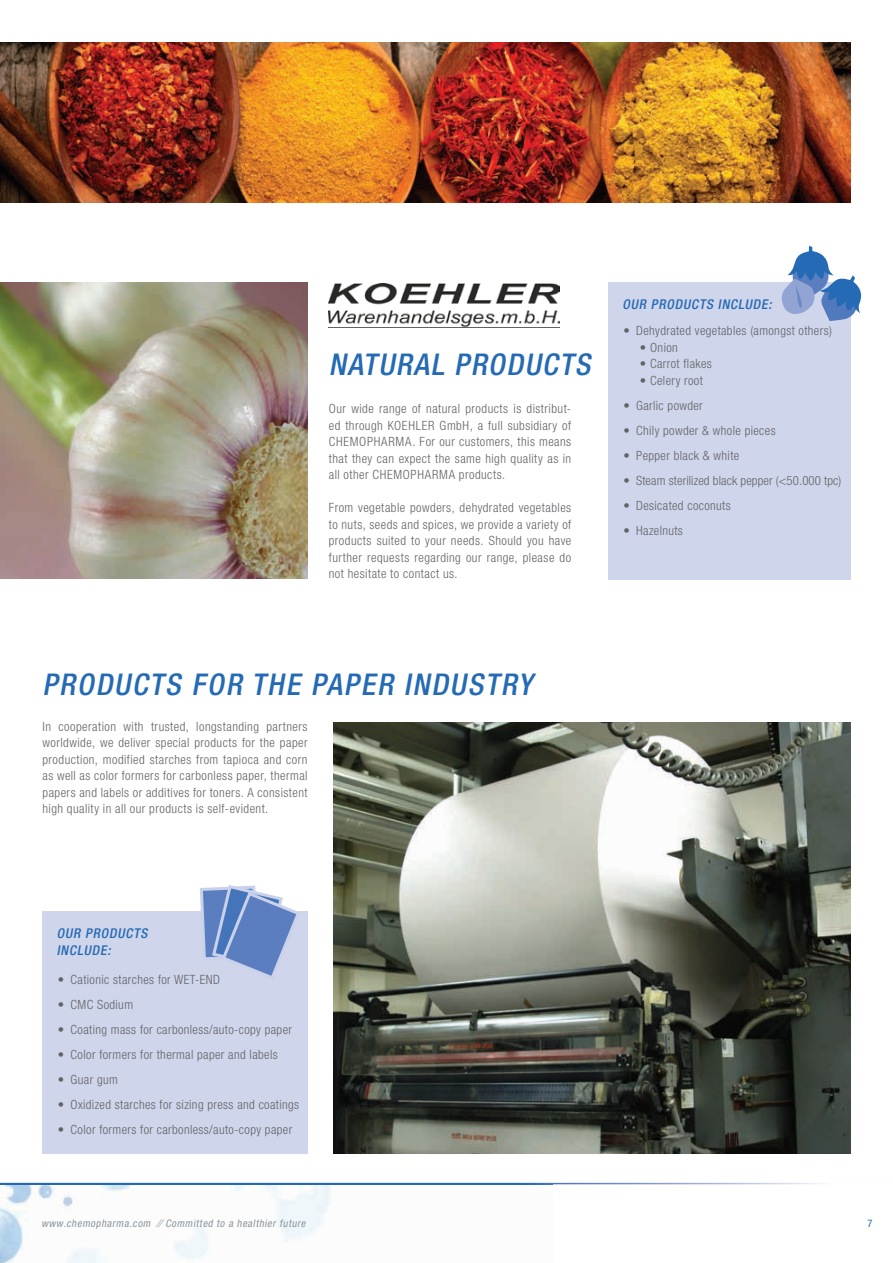
<style>
.page{position:relative;width:893px;height:1263px;background:#fff}
.page>*{position:absolute;margin:0;border:0;box-sizing:border-box;transform-origin:0 0}
.t1{font:italic 500 condensed 30px "Helvetica Neue LT Std";color:#246ab4}
.t2{font:italic 500 condensed 13.5px/16.5px "Helvetica Neue LT Std";color:#246ab4}
.t3{font:300 condensed 12.75px/16.5px "Helvetica Neue LT Std";letter-spacing:.03em;color:#636366;text-align:justify}
.t4{font:300 condensed 12.75px "Helvetica Neue LT Std";letter-spacing:.01em;color:#636366}
.t5{font:italic condensed 10.5px "Helvetica Neue LT Std";color:#89949b}
.t6{font:condensed 10.5px "Helvetica Neue LT Std";color:#246ab4}
</style>
<div class="page">
<img style="left:0;top:1185px;width:330px;height:78px">
<svg style="left:0;top:1183px;width:822px;height:1px"></svg>
<img style="left:0;top:1184px;width:553px;height:1px">
<div style="left:608px;top:282px;width:242px;height:298px;background:#cfd5eb"></div>
<img style="left:0;top:282px;width:308px;height:297px">
<div style="left:43px;top:911px;width:265px;height:243px;background:#cfd5eb"></div>
<svg style="left:200px;top:885px;width:96px;height:91px"></svg>
<img style="left:329px;top:283px;width:231px;height:44px">
<img style="left:333px;top:723px;width:517px;height:431px">
<svg style="left:781px;top:246px;width:81px;height:75px"></svg>
<img style="left:0;top:43px;width:850px;height:160px">
<h1 class="t1" style="left:329px;top:346px;width:269px">NATURAL PRODUCTS</h1>
<p class="t3" style="left:329px;top:400px;width:244px">Our wide range of natural products is distribut&shy;ed through KOEHLER GmbH, a full subsidiary of CHEMOPHARMA. For our customers, this means that they can expect the same high quality as in all other CHEMOPHARMA products.</p>
<p class="t3" style="left:329px;top:499px;width:244px">From vegetable powders, dehydrated vegetables to nuts, seeds and spices, we provide a variety of products suited to your needs. Should you have further requests regarding our range, please do not hesitate to contact us.</p>
<p class="t2" style="left:622px;top:295px;width:154px">OUR PRODUCTS INCLUDE:</p>
<p class="t3" style="left:623px;top:322px;width:210px">• Dehydrated vegetables (amongst others)</p>
<p class="t3" style="left:640px;top:339px;width:39px">• Onion</p>
<p class="t3" style="left:640px;top:355px;width:73px">• Carrot flakes</p>
<p class="t3" style="left:640px;top:372px;width:64px">• Celery root</p>
<p class="t3" style="left:623px;top:397px;width:81px">• Garlic powder</p>
<p class="t3" style="left:623px;top:422px;width:154px">• Chily powder &amp; whole pieces</p>
<p class="t3" style="left:623px;top:447px;width:117px">• Pepper black &amp; white</p>
<p class="t4" style="left:623px;top:473px;width:219px">• Steam sterilized black pepper (&lt;50.000 tpc)</p>
<p class="t3" style="left:623px;top:497px;width:109px">• Desicated coconuts</p>
<p class="t3" style="left:623px;top:522px;width:61px">• Hazelnuts</p>
<h1 class="t1" style="left:43px;top:666px;width:498px">PRODUCTS FOR THE PAPER INDUSTRY</h1>
<p class="t3" style="left:43px;top:718px;width:267px">In cooperation with trusted, longstanding partners worldwide, we deliver special products for the paper production, modified starches from tapioca and corn as well as color formers for carbonless paper, thermal papers and labels or additives for toners. A consistent high quality in all our products is self-evident.</p>
<p class="t2" style="left:57px;top:925px;width:95px">OUR PRODUCTS<br>INCLUDE:</p>
<p class="t3" style="left:58px;top:971px;width:163px">• Cationic starches for WET-END</p>
<p class="t3" style="left:58px;top:996px;width:77px">• CMC Sodium</p>
<p class="t3" style="left:58px;top:1021px;width:236px">• Coating mass for carbonless/auto-copy paper</p>
<p class="t3" style="left:58px;top:1046px;width:221px">• Color formers for thermal paper and labels</p>
<p class="t3" style="left:58px;top:1071px;width:62px">• Guar gum</p>
<p class="t3" style="left:58px;top:1096px;width:243px">• Oxidized starches for sizing press and coatings</p>
<p class="t3" style="left:58px;top:1121px;width:236px">• Color formers for carbonless/auto-copy paper</p>
<p class="t5" style="left:41px;top:1217px;width:268px">www.chemopharma.com ⁄⁄ Committed to a healthier future</p>
<p class="t6" style="left:867px;top:1217px;width:7px">7</p>
</div>
